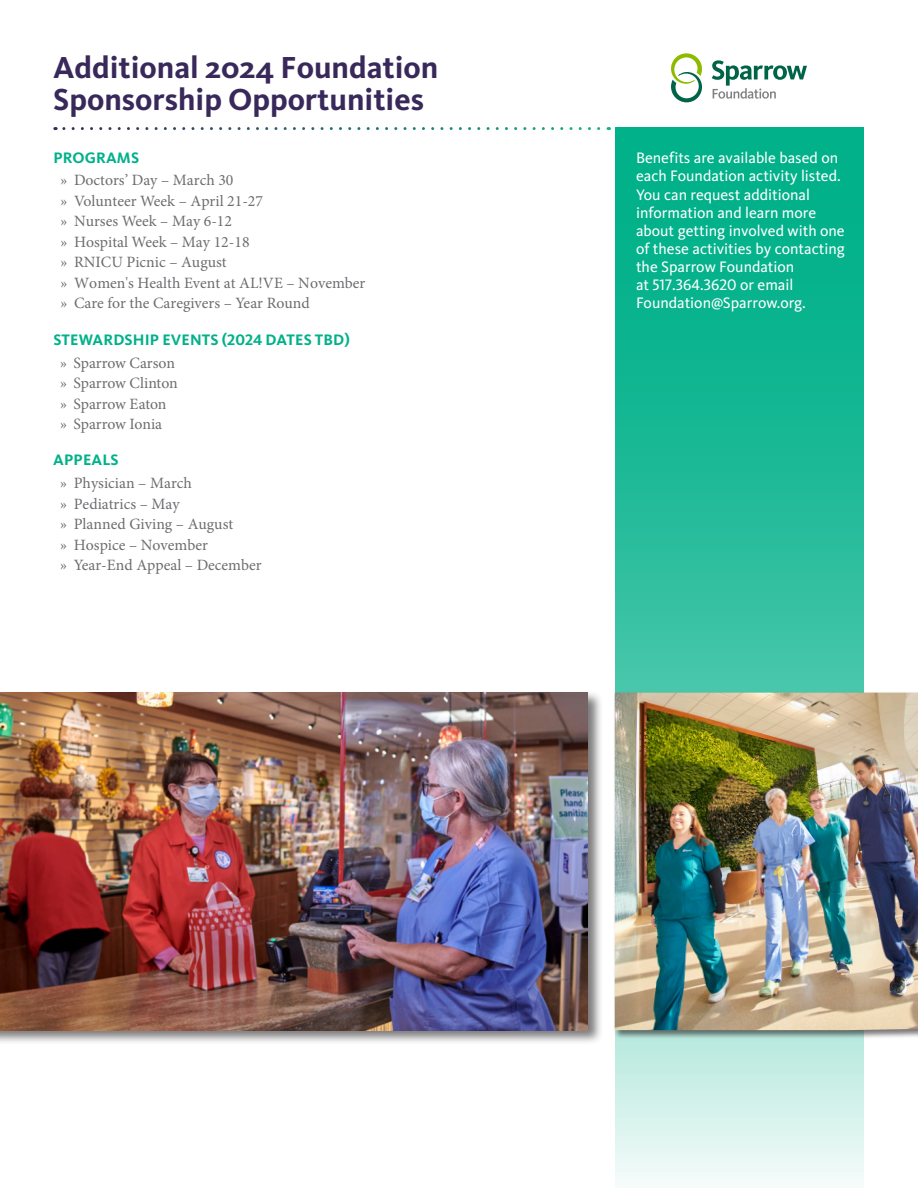
<style>
.page{position:relative;width:918px;height:1188px;background:#fff}
.page>*{position:absolute;margin:0;border:0;box-sizing:border-box;transform-origin:0 0}
.Event_Name{font:700 31.5px/32.7px "Kievit Pro";color:#39295b}
.t1{font:15.75px/20.5px "Minion Pro";color:#6c6d70}
.Sidebar_White{font:15.75px/18.1px "Kievit Pro";color:#fff}
.Event_Name-2{font:700 15.75px "Kievit Pro";letter-spacing:.01em;color:#00b18a}
</style>
<div class="page">
<svg style="left:615px;top:127px;width:248px;height:1057px;background:#40c4a6"></svg>
<svg style="left:64px;top:127px;width:545px;height:3px"></svg>
<svg style="left:671px;top:53px;width:31px;height:49px"></svg>
<svg style="left:712px;top:60px;width:95px;height:39px"></svg>
<div style="left:0;top:690px;width:603px;height:355px;background:#231f20;opacity:.6"></div>
<img style="left:0;top:693px;width:588px;height:337px">
<div style="left:613px;top:691px;width:305px;height:348px;background:#231f20;opacity:.6"></div>
<img style="left:615px;top:693px;width:303px;height:337px">
<p class="Event_Name" style="left:53px;top:51px;width:387px">Additional 2024 Foundation<br>Sponsorship Opportunities</p>
<p class="Event_Name-2" style="left:53px;top:148px;width:87px">PROGRAMS</p>
<p class="t1" style="left:61px;top:170px;width:306px">» Doctors’ Day – March 30<br>» Volunteer Week – April 21-27<br>» Nurses Week – May 6-12<br>» Hospital Week – May 12-18<br>» RNICU Picnic – August<br>» Women's Health Event at AL!VE – November » Care for the Caregivers – Year Round</p>
<p class="Event_Name-2" style="left:53px;top:330px;width:298px">STEWARDSHIP EVENTS (2024 DATES TBD)</p>
<p class="t1" style="left:60px;top:352px;width:117px">» Sparrow Carson</p>
<p class="t1" style="left:60px;top:373px;width:119px">» Sparrow Clinton</p>
<p class="t1" style="left:60px;top:393px;width:108px">» Sparrow Eaton</p>
<p class="t1" style="left:60px;top:414px;width:104px">» Sparrow Ionia</p>
<p class="Event_Name-2" style="left:53px;top:451px;width:67px">APPEALS</p>
<p class="t1" style="left:60px;top:473px;width:203px">» Physician – March<br>» Pediatrics – May<br>» Planned Giving – August<br>» Hospice – November<br>» Year-End Appeal – December</p>
<p class="Sidebar_White" style="left:636px;top:149px;width:210px">Benefits are available based on each Foundation activity listed.<br>You can request additional information and learn more about getting involved with one of these activities by contacting the Sparrow Foundation<br>at 517.364.3620 or email<br>Foundation@Sparrow.org.</p>
</div>
